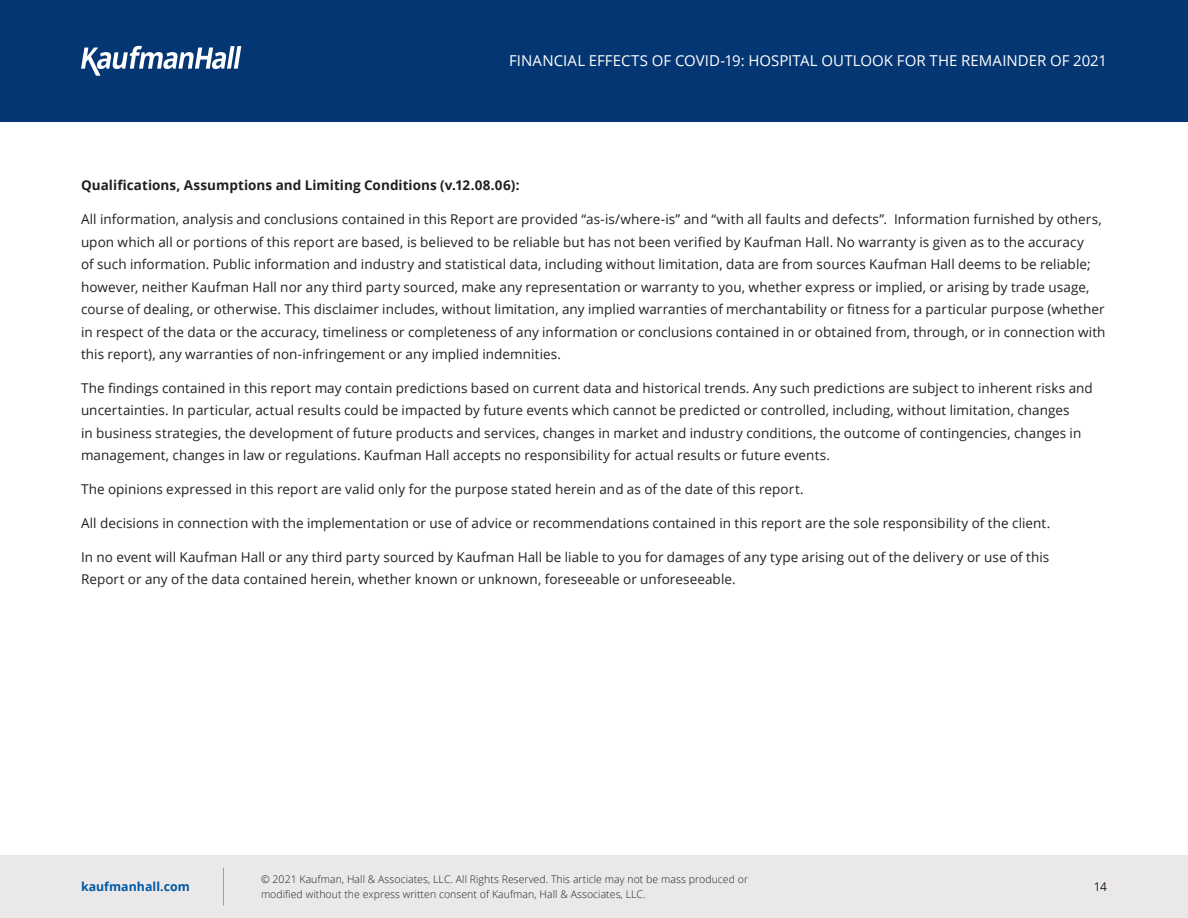
<style>
.page{position:relative;width:1188px;height:918px;background:#fff}
.page>*{position:absolute;margin:0;border:0;box-sizing:border-box;transform-origin:0 0}
.t1{font:15px "Open Sans";letter-spacing:.005em;color:#fff}
.t2{font:13.5px/22.5px "Open Sans";letter-spacing:.005em;color:#231f20}
.t3{font:700 13.5px "Open Sans";letter-spacing:.005em;color:#231f20}
.t4{font:700 12.3px "Open Sans";letter-spacing:.005em;color:#0058a4}
.t5{font:12px "Open Sans";color:#231f20}
.t6{font:300 10.5px/15px "Open Sans";letter-spacing:.005em;color:#231f20}
</style>
<div class="page">
<div style="left:0;top:0;width:1188px;height:122px;background:#043673"></div>
<svg style="left:81px;top:46px;width:160px;height:30px"></svg>
<div style="left:0;top:855px;width:1188px;height:63px;background:#eae8e8"></div>
<hr style="left:223px;top:868px;width:1px;height:37px;background:#9d9fa2">
<p class="t1" style="left:509px;top:51px;width:599px">FINANCIAL EFFECTS OF COVID-19: HOSPITAL OUTLOOK FOR THE REMAINDER OF 2021</p>
<p class="t3" style="left:81px;top:176px;width:440px">Qualifications, Assumptions and Limiting Conditions (v.12.08.06):</p>
<p class="t2" style="left:81px;top:208px;width:1026px">All information, analysis and conclusions contained in this Report are provided “as-is/where-is” and “with all faults and defects”. Information furnished by others, upon which all or portions of this report are based, is believed to be reliable but has not been verified by Kaufman Hall. No warranty is given as to the accuracy<br>of such information. Public information and industry and statistical data, including without limitation, data are from sources Kaufman Hall deems to be reliable; however, neither Kaufman Hall nor any third party sourced, make any representation or warranty to you, whether express or implied, or arising by trade usage, course of dealing, or otherwise. This disclaimer includes, without limitation, any implied warranties of merchantability or fitness for a particular purpose (whether in respect of the data or the accuracy, timeliness or completeness of any information or conclusions contained in or obtained from, through, or in connection with this report), any warranties of non-infringement or any implied indemnities.</p>
<p class="t2" style="left:81px;top:376px;width:1013px">The findings contained in this report may contain predictions based on current data and historical trends. Any such predictions are subject to inherent risks and uncertainties. In particular, actual results could be impacted by future events which cannot be predicted or controlled, including, without limitation, changes<br>in business strategies, the development of future products and services, changes in market and industry conditions, the outcome of contingencies, changes in management, changes in law or regulations. Kaufman Hall accepts no responsibility for actual results or future events.</p>
<p class="t2" style="left:81px;top:478px;width:724px">The opinions expressed in this report are valid only for the purpose stated herein and as of the date of this report.</p>
<p class="t2" style="left:81px;top:511px;width:971px">All decisions in connection with the implementation or use of advice or recommendations contained in this report are the sole responsibility of the client.</p>
<p class="t2" style="left:81px;top:545px;width:970px">In no event will Kaufman Hall or any third party sourced by Kaufman Hall be liable to you for damages of any type arising out of the delivery or use of this<br>Report or any of the data contained herein, whether known or unknown, foreseeable or unforeseeable.</p>
<p class="t6" style="left:261px;top:871px;width:489px">© 2021 Kaufman, Hall &amp; Associates, LLC. All Rights Reserved. This article may not be mass produced or modified without the express written consent of Kaufman, Hall &amp; Associates, LLC.</p>
<p class="t4" style="left:81px;top:878px;width:110px">kaufmanhall.com</p>
<p class="t5" style="left:1094px;top:878px;width:15px">14</p>
</div>
